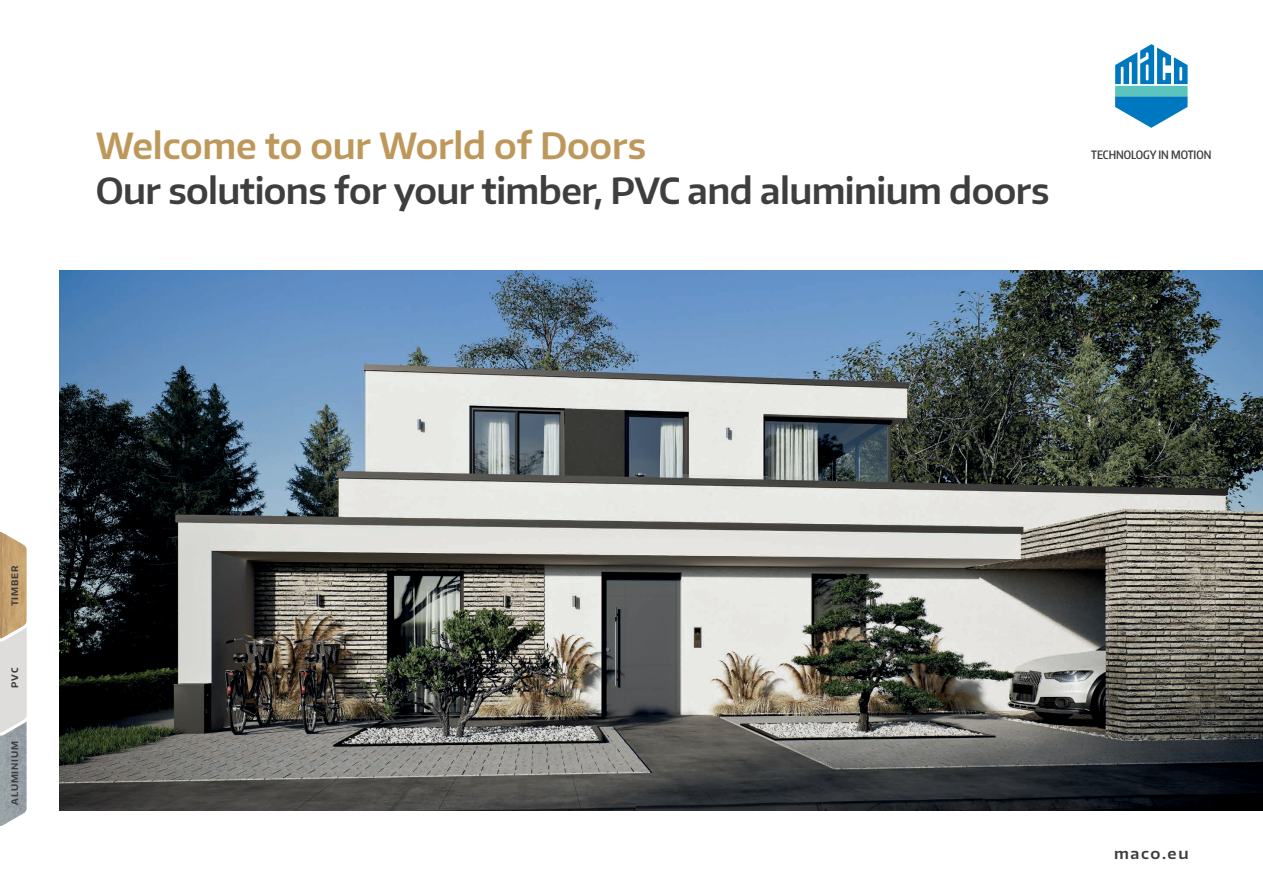
<style>
.page{position:relative;width:1263px;height:893px;background:#fff}
.page>*{position:absolute;margin:0;border:0;box-sizing:border-box;transform-origin:0 0}
.Headline_EN{font:600 36px "Encode Sans Normal";letter-spacing:-.015em;color:#3e3e3f}
.Headline_EN-2{font:600 36px "Encode Sans Normal";letter-spacing:-.005em;color:#be985a}
.t1{font:600 15px "Encode Sans Wide";letter-spacing:.105em;color:#3e3e3f}
.t2{font:600 11.55px "Encode Sans Compressed";color:#3e3e3f}
.SRV_-_Material_-_DARK{font:700 9px "Encode Sans Normal";letter-spacing:.1em;color:#3e3e3f}
</style>
<div class="page">
<img style="left:60px;top:270px;width:1203px;height:540px">
<svg style="left:0;top:532px;width:27px;height:294px;background:#c3baac"></svg>
<svg style="left:1115px;top:44px;width:73px;height:84px"></svg>
<p class="Headline_EN-2" style="left:96px;top:122px;width:552px">Welcome to our World of Doors</p>
<p class="Headline_EN" style="left:96px;top:167px;width:955px">Our solutions for your timber, PVC and aluminium doors</p>
<p class="t2" style="left:1091px;top:147px;width:122px">TECHNOLOGY IN MOTION</p>
<p class="SRV_-_Material_-_DARK" style="left:9px;top:606px;width:42px;rotate:-90deg">TIMBER</p>
<p class="SRV_-_Material_-_DARK" style="left:9px;top:688px;width:21px;rotate:-90deg">PVC</p>
<p class="SRV_-_Material_-_DARK" style="left:9px;top:805px;width:66px;rotate:-90deg">ALUMINIUM</p>
<p class="t1" style="left:1114px;top:843px;width:76px">maco.eu</p>
</div>
